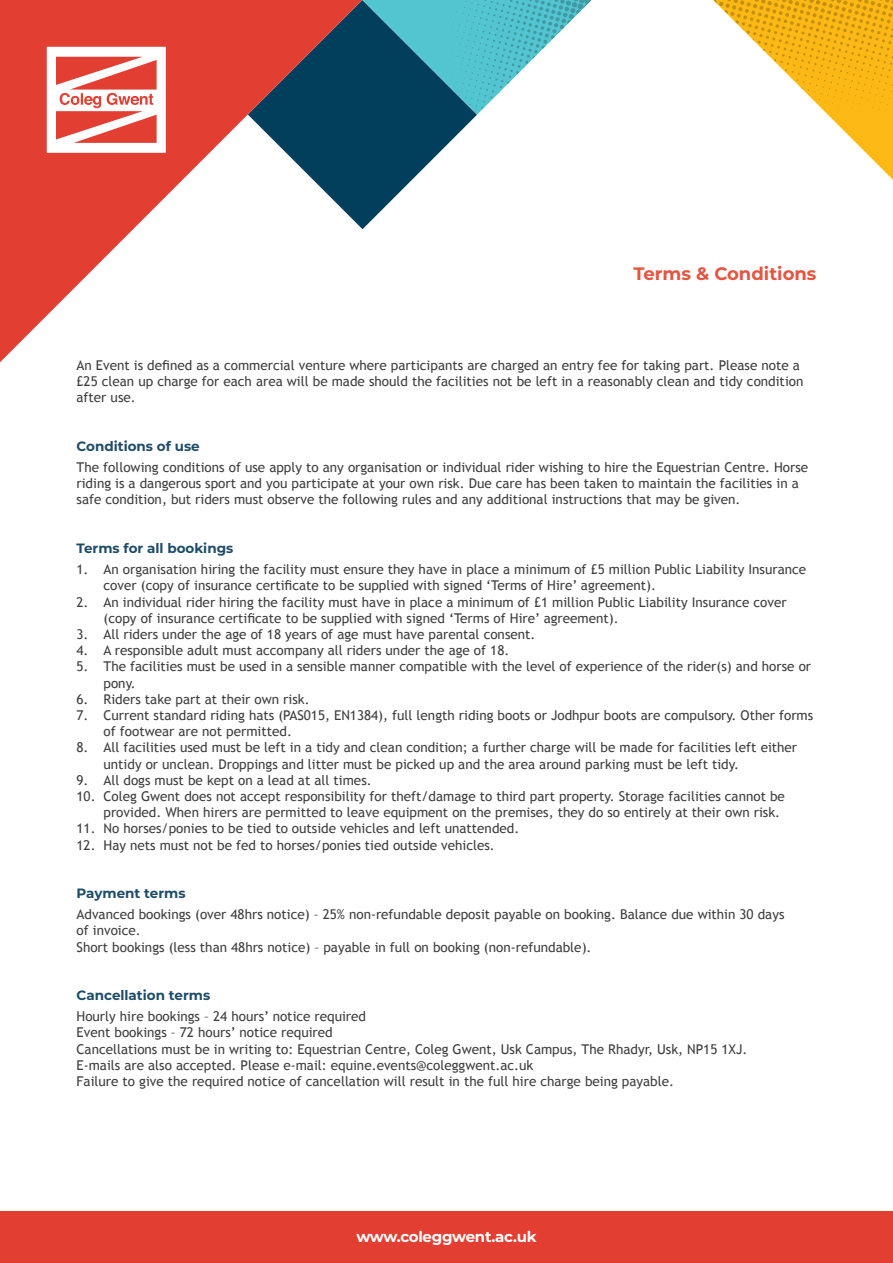
<style>
.page{position:relative;width:893px;height:1263px;background:#fff}
.page>*{position:absolute;margin:0;border:0;box-sizing:border-box;transform-origin:0 0}
.t1{font:700 18px "Montserrat";color:#e5543f}
.t2{font:700 15px "Montserrat";letter-spacing:-.02em;color:#fff}
.t3{font:13.5px/16.2px "Trebuchet MS";color:#3e3e3f}
.t4{font:700 13.5px "Montserrat";color:#1e4b67}
</style>
<div class="page">
<svg style="left:362px;top:0;width:115px;height:229px;fill:#084460"></svg>
<svg style="left:363px;top:0;width:229px;height:115px"></svg>
<svg style="left:713px;top:0;width:180px;height:180px"></svg>
<div style="left:0;top:1212px;width:893px;height:51px;background:#e33e32"></div>
<svg style="left:0;top:0;width:362px;height:362px"></svg>
<svg style="left:47px;top:47px;width:119px;height:106px"></svg>
<p class="t1" style="left:633px;top:261px;width:185px">Terms &amp; Conditions</p>
<p class="t3" style="left:77px;top:357px;width:728px">An Event is defined as a commercial venture where participants are charged an entry fee for taking part. Please note a £25 clean up charge for each area will be made should the facilities not be left in a reasonably clean and tidy condition after use.</p>
<p class="t4" style="left:77px;top:437px;width:125px">Conditions of use</p>
<p class="t3" style="left:77px;top:459px;width:733px">The following conditions of use apply to any organisation or individual rider wishing to hire the Equestrian Centre. Horse riding is a dangerous sport and you participate at your own risk. Due care has been taken to maintain the facilities in a safe condition, but riders must observe the following rules and any additional instructions that may be given.</p>
<p class="t4" style="left:77px;top:539px;width:158px">Terms for all bookings</p>
<p class="t3" style="left:104px;top:561px;width:704px;text-indent:-27px">1. An organisation hiring the facility must ensure they have in place a minimum of £5 million Public Liability Insurance cover (copy of insurance certificate to be supplied with signed ‘Terms of Hire’ agreement).</p>
<p class="t3" style="left:104px;top:594px;width:685px;text-indent:-27px">2. An individual rider hiring the facility must have in place a minimum of £1 million Public Liability Insurance cover (copy of insurance certificate to be supplied with signed ‘Terms of Hire’ agreement).</p>
<p class="t3" style="left:77px;top:626px;width:460px">3. All riders under the age of 18 years of age must have parental consent.</p>
<p class="t3" style="left:77px;top:642px;width:434px">4. A responsible adult must accompany all riders under the age of 18.</p>
<p class="t3" style="left:104px;top:659px;width:709px;text-indent:-27px">5. The facilities must be used in a sensible manner compatible with the level of experience of the rider(s) and horse or pony.</p>
<p class="t3" style="left:77px;top:691px;width:235px">6. Riders take part at their own risk.</p>
<p class="t3" style="left:104px;top:707px;width:711px;text-indent:-27px">7. Current standard riding hats (PAS015, EN1384), full length riding boots or Jodhpur boots are compulsory. Other forms of footwear are not permitted.</p>
<p class="t3" style="left:104px;top:740px;width:695px;text-indent:-27px">8. All facilities used must be left in a tidy and clean condition; a further charge will be made for facilities left either untidy or unclean. Droppings and litter must be picked up and the area around parking must be left tidy.</p>
<p class="t3" style="left:77px;top:772px;width:297px">9. All dogs must be kept on a lead at all times.</p>
<p class="t3" style="left:104px;top:788px;width:683px;text-indent:-27px">10. Coleg Gwent does not accept responsibility for theft/damage to third part property. Storage facilities cannot be provided. When hirers are permitted to leave equipment on the premises, they do so entirely at their own risk.</p>
<p class="t3" style="left:77px;top:821px;width:444px">11. No horses/ponies to be tied to outside vehicles and left unattended.</p>
<p class="t3" style="left:77px;top:837px;width:420px">12. Hay nets must not be fed to horses/ponies tied outside vehicles.</p>
<p class="t4" style="left:77px;top:884px;width:110px">Payment terms</p>
<p class="t3" style="left:77px;top:906px;width:709px">Advanced bookings (over 48hrs notice) – 25% non-refundable deposit payable on booking. Balance due within 30 days of invoice.</p>
<p class="t3" style="left:77px;top:939px;width:516px">Short bookings (less than 48hrs notice) – payable in full on booking (non-refundable).</p>
<p class="t4" style="left:77px;top:986px;width:135px">Cancellation terms</p>
<p class="t3" style="left:77px;top:1008px;width:291px">Hourly hire bookings – 24 hours’ notice required</p>
<p class="t3" style="left:77px;top:1025px;width:258px">Event bookings – 72 hours’ notice required</p>
<p class="t3" style="left:77px;top:1041px;width:672px">Cancellations must be in writing to: Equestrian Centre, Coleg Gwent, Usk Campus, The Rhadyr, Usk, NP15 1XJ.</p>
<p class="t3" style="left:77px;top:1057px;width:458px">E-mails are also accepted. Please e-mail: equine.events@coleggwent.ac.uk</p>
<p class="t3" style="left:77px;top:1073px;width:599px">Failure to give the required notice of cancellation will result in the full hire charge being payable.</p>
<p class="t2" style="left:356px;top:1226px;width:182px">www.coleggwent.ac.uk</p>
</div>
